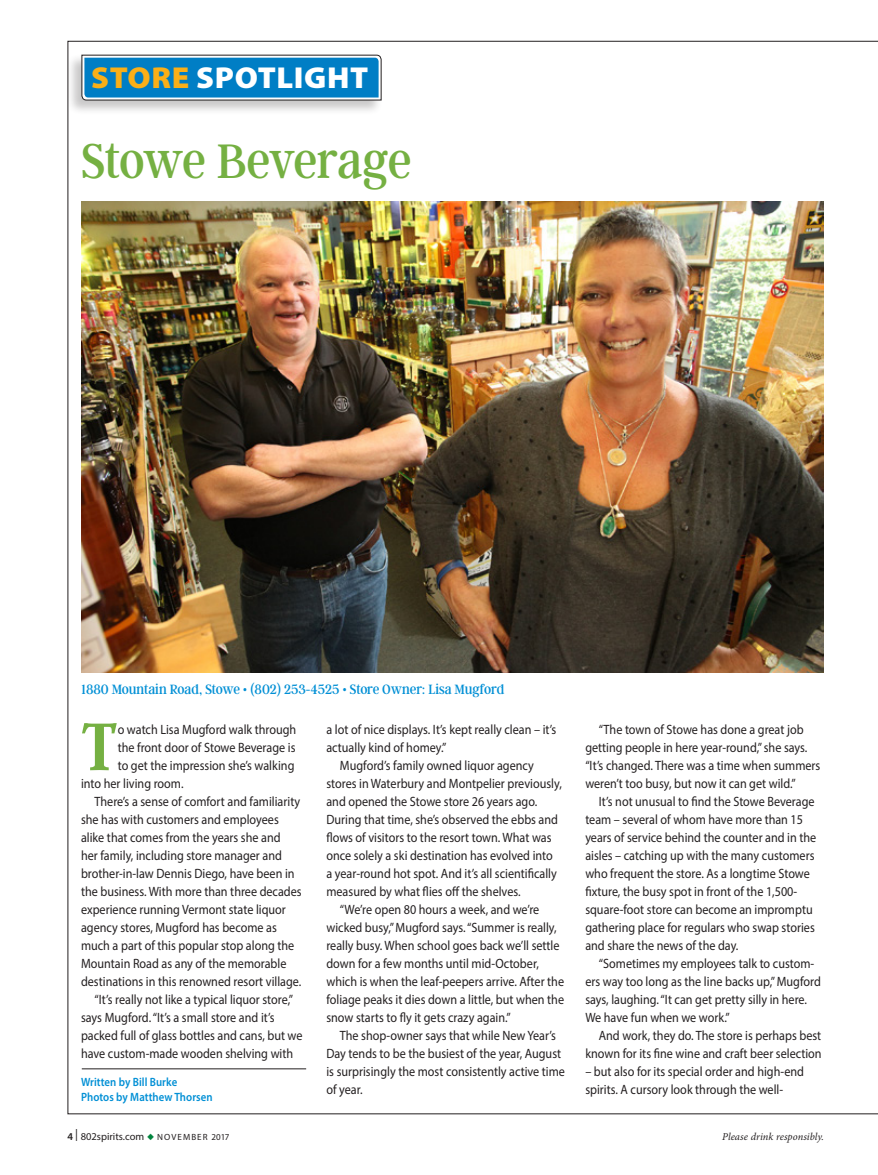
<style>
.page{position:relative;width:878px;height:1175px;background:#fff}
.page>*{position:absolute;margin:0;border:0;box-sizing:border-box;transform-origin:0 0}
.body{font:600 75px "Argent CF";color:#75b042;scale:.86 1}
.argent_head{font:54px "Argent CF";letter-spacing:-.025em;color:#75b042;scale:.9 1}
.sidebar_bold{font:900 30.3px "Myriad Pro";letter-spacing:.02em;color:#fff;scale:1.05 1}
.on_our_shelves_head{font:15px "Argent CF";color:#008fd5;scale:.9 1}
.body-2{font:13.5px/18px "Myriad Pro";color:#231f20;scale:.9 1}
.Photo_caption__black{font:600 12px "Myriad Pro";letter-spacing:.005em;color:#008fd5;scale:.9 1}
.t1{font:10.5px "Myriad Pro";color:#231f20}
.t2{font:italic 10.5px "Minion Pro";color:#231f20}
.s1{color:#faaf18}
.s2{font-weight:600}
.s3{font-size:12px}
.s4{color:#00843d}
.s5{font-size:9px}
</style>
<div class="page">
<img style="left:68px;top:41px;width:810px;height:1073px">
<p class="sidebar_bold" style="left:91px;top:58px;width:265px"><span class="s1">STORE</span> SPOTLIGHT</p>
<p class="argent_head" style="left:82px;top:129px;width:368px">Stowe Beverage</p>
<p class="on_our_shelves_head" style="left:82px;top:680px;width:471px">1880 Mountain Road, Stowe • (802) 253-4525 • Store Owner: Lisa Mugford</p>
<p class="body" style="left:81px;top:703px;width:44px">T</p>
<p class="body-2" style="left:118px;top:720px;width:200px">o watch Lisa Mugford walk through</p>
<p class="body-2" style="left:118px;top:738px;width:199px">the front door of Stowe Beverage is</p>
<p class="body-2" style="left:118px;top:756px;width:198px">to get the impression she’s walking</p>
<p class="body-2" style="left:81px;top:774px;width:115px">into her living room.</p>
<p class="body-2" style="left:81px;top:792px;width:247px;text-indent:14px">There’s a sense of comfort and familiarity she has with customers and employees alike that comes from the years she and<br>her family, including store manager and brother-in-law Dennis Diego, have been in the business. With more than three decades experience running Vermont state liquor agency stores, Mugford has become as much a part of this popular stop along the Mountain Road as any of the memorable destinations in this renowned resort village.</p>
<p class="body-2" style="left:81px;top:990px;width:248px;text-indent:14px">“It’s really not like a typical liquor store,” says Mugford. “It’s a small store and it’s packed full of glass bottles and cans, but we have custom-made wooden shelving with</p>
<p class="Photo_caption__black" style="left:81px;top:1074px;width:108px">Written by Bill Burke</p>
<p class="Photo_caption__black" style="left:81px;top:1089px;width:148px">Photos by Matthew Thorsen</p>
<p class="body-2" style="left:326px;top:720px;width:257px">a lot of nice displays. It’s kept really clean – it’s actually kind of homey.”</p>
<p class="body-2" style="left:326px;top:756px;width:263px;text-indent:14px">Mugford’s family owned liquor agency stores in Waterbury and Montpelier previously, and opened the Stowe store 26 years ago.<br>During that time, she’s observed the ebbs and flows of visitors to the resort town. What was once solely a ski destination has evolved into a year-round hot spot. And it’s all scientifically measured by what flies off the shelves.</p>
<p class="body-2" style="left:326px;top:900px;width:265px;text-indent:14px">“We’re open 80 hours a week, and we’re wicked busy,” Mugford says. “Summer is really, really busy. When school goes back we’ll settle down for a few months until mid-October, which is when the leaf-peepers arrive. After the foliage peaks it dies down a little, but when the snow starts to fly it gets crazy again.”</p>
<p class="body-2" style="left:326px;top:1026px;width:266px;text-indent:14px">The shop-owner says that while New Year’s Day tends to be the busiest of the year, August is surprisingly the most consistently active time of year.</p>
<p class="body-2" style="left:585px;top:720px;width:263px;text-indent:14px">“The town of Stowe has done a great job getting people in here year-round,” she says. “It’s changed. There was a time when summers weren’t too busy, but now it can get wild.”</p>
<p class="body-2" style="left:585px;top:792px;width:258px;text-indent:14px">It’s not unusual to find the Stowe Beverage team – several of whom have more than 15 years of service behind the counter and in the aisles – catching up with the many customers who frequent the store. As a longtime Stowe fixture, the busy spot in front of the 1,500- square-foot store can become an impromptu gathering place for regulars who swap stories and share the news of the day.</p>
<p class="body-2" style="left:585px;top:954px;width:263px;text-indent:14px">“Sometimes my employees talk to custom&shy;ers way too long as the line backs up,” Mugford says, laughing. “It can get pretty silly in here.<br>We have fun when we work.”</p>
<p class="body-2" style="left:585px;top:1026px;width:264px;text-align:right">And work, they do. The store is perhaps best known for its fine wine and craft beer selection</p>
<p class="body-2" style="left:585px;top:1062px;width:244px">– but also for its special order and high-end spirits. A cursory look through the well-</p>
<p class="t1" style="left:68px;top:1129px;width:163px"><span class="s2">4</span> <span class="s3">|</span> 802spirits.com <span class="s4">◆</span> <span class="s5">N O V E M B E R 2017</span></p>
<p class="t2" style="left:722px;top:1129px;width:103px">Please drink responsibly.</p>
</div>
